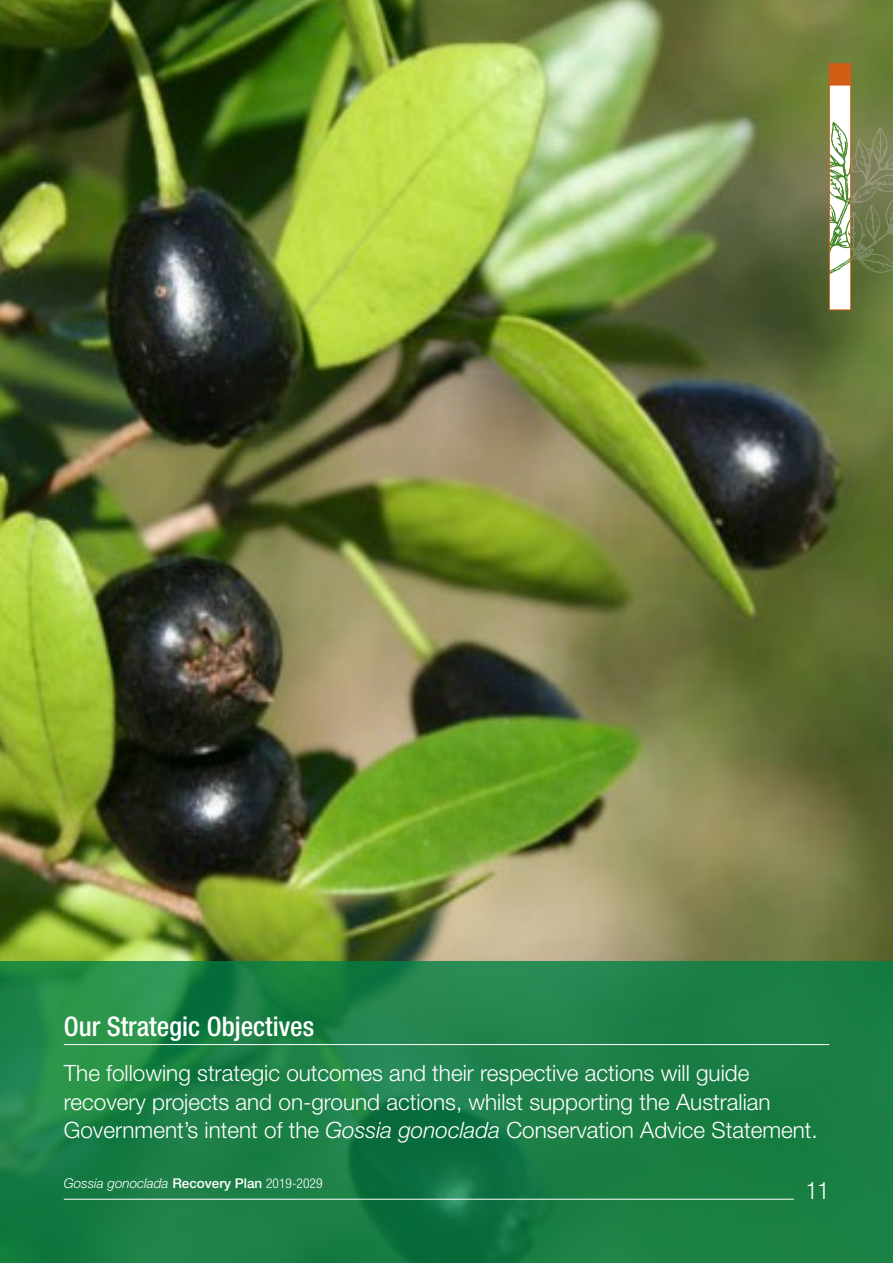
<style>
.page{position:relative;width:893px;height:1263px;background:#fff}
.page>*{position:absolute;margin:0;border:0;box-sizing:border-box;transform-origin:0 0}
.HEADING_2{font:500 condensed 27px "Helvetica Neue LT Std";color:#fff}
.t1{font:300 condensed 24px "Helvetica Neue LT Std";color:#fff}
.BODY_COPY{font:300 22.5px/28.5px "Helvetica Neue LT Std";color:#fff}
.t2{font:italic 300 13.5px "Helvetica Neue LT Std";color:#fff}
.s1{font-style:italic}
.s2{font-weight:500;font-style:normal}
.s3{font-style:normal;font-stretch:condensed}
</style>
<div class="page">
<img style="left:0;top:0;width:893px;height:961px">
<svg style="left:0;top:961px;width:893px;height:302px;background:#1a7f46"></svg>
<hr style="left:64px;top:1044px;width:765px;height:1px;background:#fff">
<div style="left:829px;top:75px;width:22px;height:235px;background:#fff"></div>
<svg style="left:831px;top:122px;width:62px;height:173px"></svg>
<div style="left:829px;top:75px;width:22px;height:235px;border:1px solid #d15e14"></div>
<div style="left:829px;top:64px;width:22px;height:21px;background:#d15e14"></div>
<hr style="left:64px;top:1199px;width:730px;height:1px;background:#fff">
<h2 class="HEADING_2" style="left:64px;top:1010px;width:252px">Our Strategic Objectives</h2>
<p class="BODY_COPY" style="left:64px;top:1058px;width:755px">The following strategic outcomes and their respective actions will guide recovery projects and on-ground actions, whilst supporting the Australian<br>Government’s intent of the <span class="s1">Gossia gonoclada</span> Conservation Advice Statement.</p>
<p class="t2" style="left:64px;top:1175px;width:260px">Gossia gonoclada <span class="s2">Recovery Plan</span> <span class="s3">2019-2029</span></p>
<p class="t1" style="left:806px;top:1176px;width:25px">11</p>
</div>
